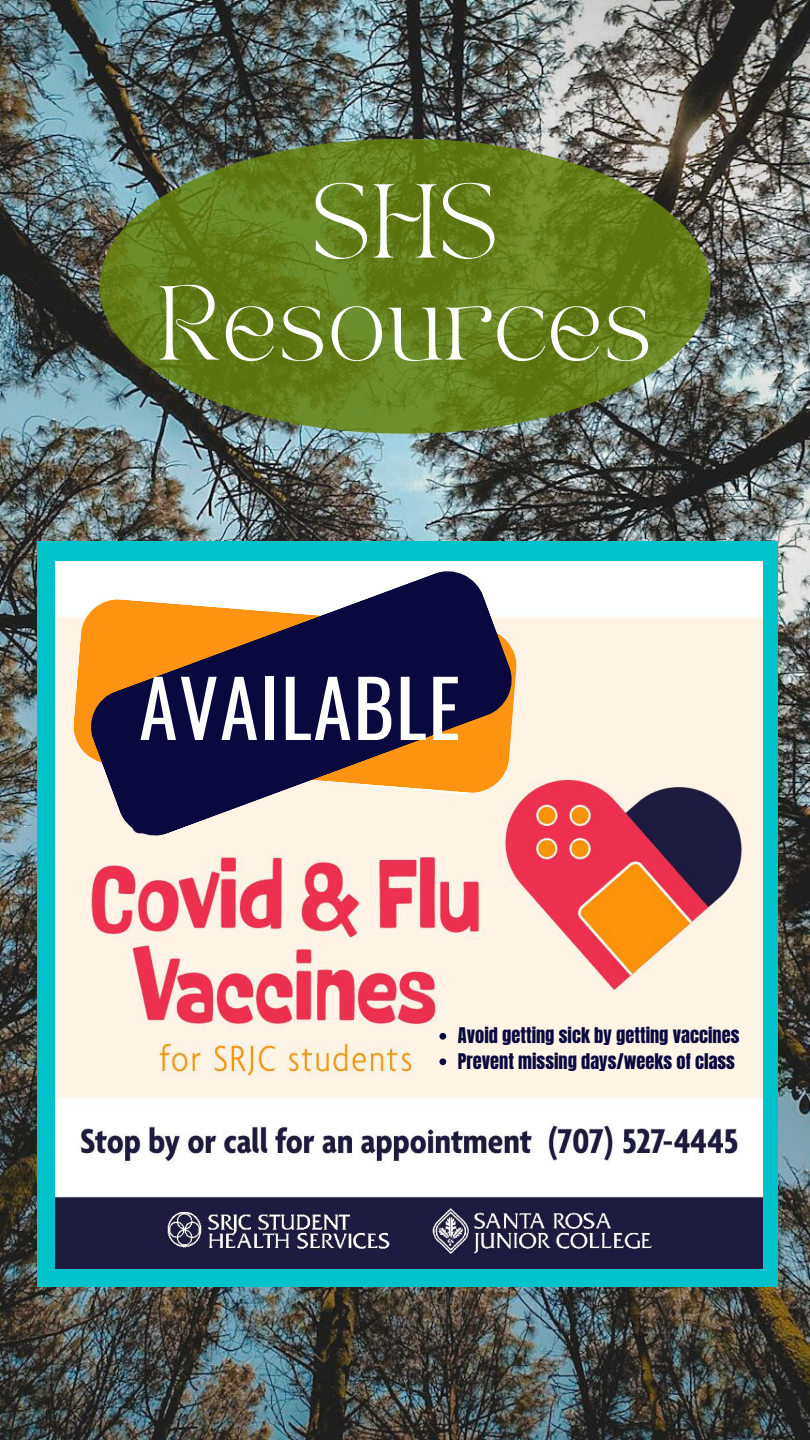
<style>
.page{position:relative;width:810px;height:1440px;background:#fff}
.page>*{position:absolute;margin:0;border:0;box-sizing:border-box;transform-origin:0 0}
.t1{font:78px "Oswald";letter-spacing:.02em;color:#fff}
.t2{font:73.3px/102px "TAN PEARL Regular";color:#fff;text-align:center}
.t3{font:18.4px/25.5px "Anton";color:#0a093f}
</style>
<div class="page">
<img style="left:0;top:0;width:810px;height:1440px">
<div style="left:37px;top:541px;width:741px;height:746px;background:#00c2cb"></div>
<img style="left:55px;top:562px;width:707px;height:707px">
<svg style="left:73px;top:599px;width:444px;height:194px;background:#fdcb8d"></svg>
<svg style="left:90px;top:570px;width:423px;height:267px;background:#796366"></svg>
<svg style="left:439px;top:1033px;width:7px;height:7px"></svg>
<svg style="left:439px;top:1058px;width:7px;height:7px"></svg>
<svg style="left:99px;top:139px;width:612px;height:295px;background:#647f1c"></svg>
<h2 class="t2" style="left:157px;top:178px;width:497px">SHS<br>Resources</h2>
<h1 class="t1" style="left:139px;top:647px;width:323px">AVAILABLE</h1>
<p class="t3" style="left:458px;top:1023px;width:283px">Avoid getting sick by getting vaccines<br>Prevent missing days/weeks of class</p>
</div>
